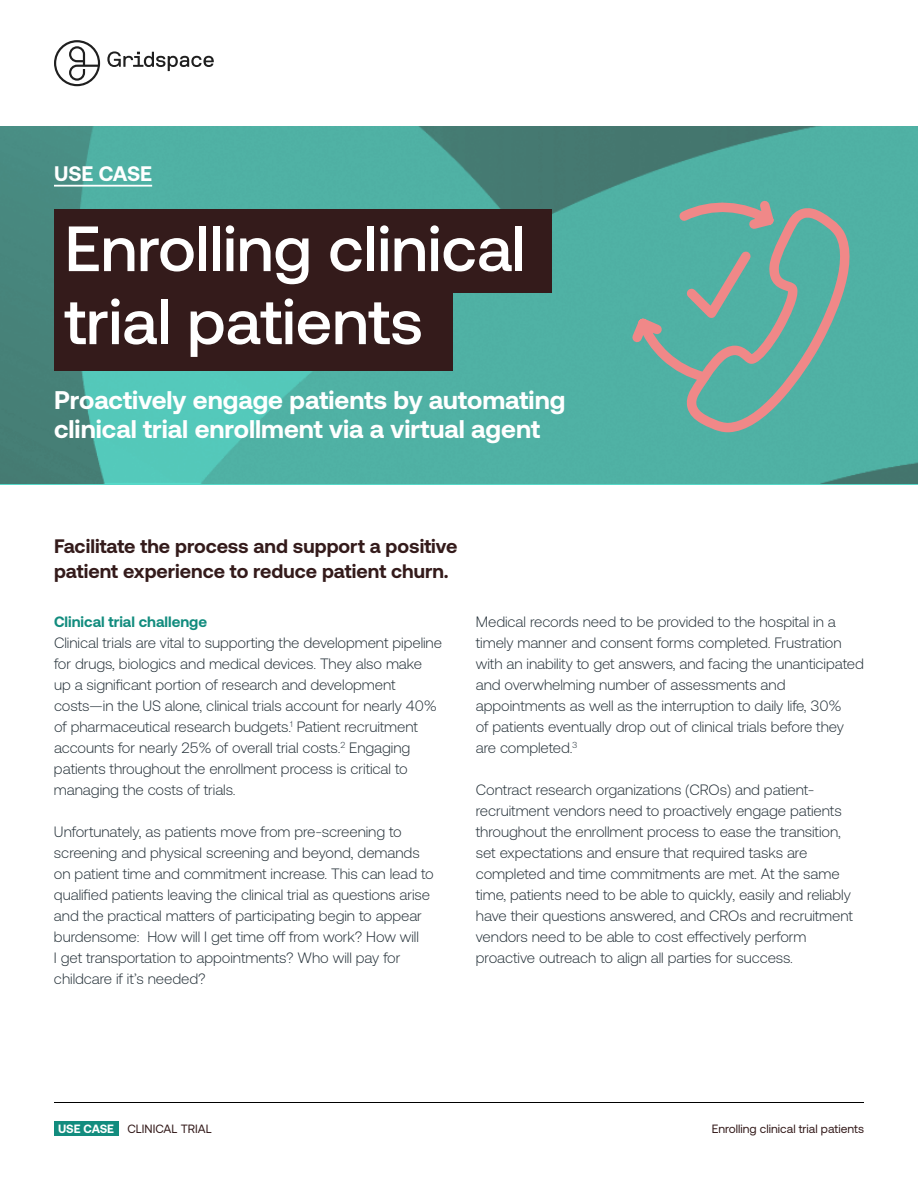
<style>
.page{position:relative;width:918px;height:1188px;background:#fff}
.page>*{position:absolute;margin:0;border:0;box-sizing:border-box;transform-origin:0 0}
.t1{font:500 63.75px/73.1px "Aeonik";color:#fff}
.t2{font:700 25.5px/29.8px "Aeonik";color:#fff}
.t3{font:700 21px "Aeonik";color:#fff}
.t4{font:700 19.5px/25.5px "Aeonik";color:#341b1b}
.t5{font:300 15px/21px "Aeonik";letter-spacing:-.005em;color:#232f37}
.t6{font:700 15px "Aeonik";color:#128c7e}
.t7{font:12px "Aeonik";color:#341b1b}
.s1{font-weight:700;color:#fff}
</style>
<div class="page">
<img style="left:0;top:126px;width:918px;height:358px">
<svg style="left:107px;top:51px;width:107px;height:20px"></svg>
<svg style="left:54px;top:40px;width:46px;height:46px"></svg>
<hr style="left:54px;top:1102px;width:810px;height:1px;background:#000">
<div style="left:54px;top:1121px;width:64px;height:15px;background:#128c7e"></div>
<div style="left:54px;top:209px;width:498px;height:84px;background:#341b1b"></div>
<div style="left:54px;top:287px;width:399px;height:84px;background:#341b1b"></div>
<hr style="left:54px;top:185px;width:98px;height:2px;background:#fff">
<svg style="left:672px;top:194px;width:188px;height:243px;background:#6ca99e"></svg>
<svg style="left:625px;top:243px;width:134px;height:145px;background:#66aba0"></svg>
<h3 class="t3" style="left:54px;top:162px;width:100px">USE CASE</h3>
<h1 class="t1" style="left:65px;top:212px;width:462px">Enrolling clinical trial patients</h1>
<h2 class="t2" style="left:54px;top:384px;width:513px">Proactively engage patients by automating clinical trial enrollment via a virtual agent</h2>
<h3 class="t4" style="left:54px;top:533px;width:405px">Facilitate the process and support a positive patient experience to reduce patient churn.</h3>
<p class="t6" style="left:54px;top:613px;width:155px">Clinical trial challenge</p>
<p class="t5" style="left:54px;top:633px;width:390px">Clinical trials are vital to supporting the development pipeline for drugs, biologics and medical devices. They also make up a significant portion of research and development costs—in the US alone, clinical trials account for nearly 40% of pharmaceutical research budgets.<sup>1</sup> Patient recruitment accounts for nearly 25% of overall trial costs.<sup>2</sup> Engaging patients throughout the enrollment process is critical to managing the costs of trials.</p>
<p class="t5" style="left:54px;top:822px;width:381px">Unfortunately, as patients move from pre-screening to screening and physical screening and beyond, demands on patient time and commitment increase. This can lead to qualified patients leaving the clinical trial as questions arise and the practical matters of participating begin to appear burdensome: How will I get time off from work? How will<br>I get transportation to appointments? Who will pay for childcare if it’s needed?</p>
<p class="t5" style="left:476px;top:612px;width:390px">Medical records need to be provided to the hospital in a timely manner and consent forms completed. Frustration with an inability to get answers, and facing the unanticipated and overwhelming number of assessments and appointments as well as the interruption to daily life, 30%<br>of patients eventually drop out of clinical trials before they are completed.<sup>3</sup></p>
<p class="t5" style="left:476px;top:780px;width:379px">Contract research organizations (CROs) and patient&shy;recruitment vendors need to proactively engage patients throughout the enrollment process to ease the transition, set expectations and ensure that required tasks are completed and time commitments are met. At the same time, patients need to be able to quickly, easily and reliably have their questions answered, and CROs and recruitment vendors need to be able to cost effectively perform proactive outreach to align all parties for success.</p>
<p class="t7" style="left:58px;top:1122px;width:155px"><span class="s1">USE CASE</span> CLINICAL TRIAL</p>
<p class="t7" style="left:712px;top:1122px;width:154px">Enrolling clinical trial patients</p>
</div>
